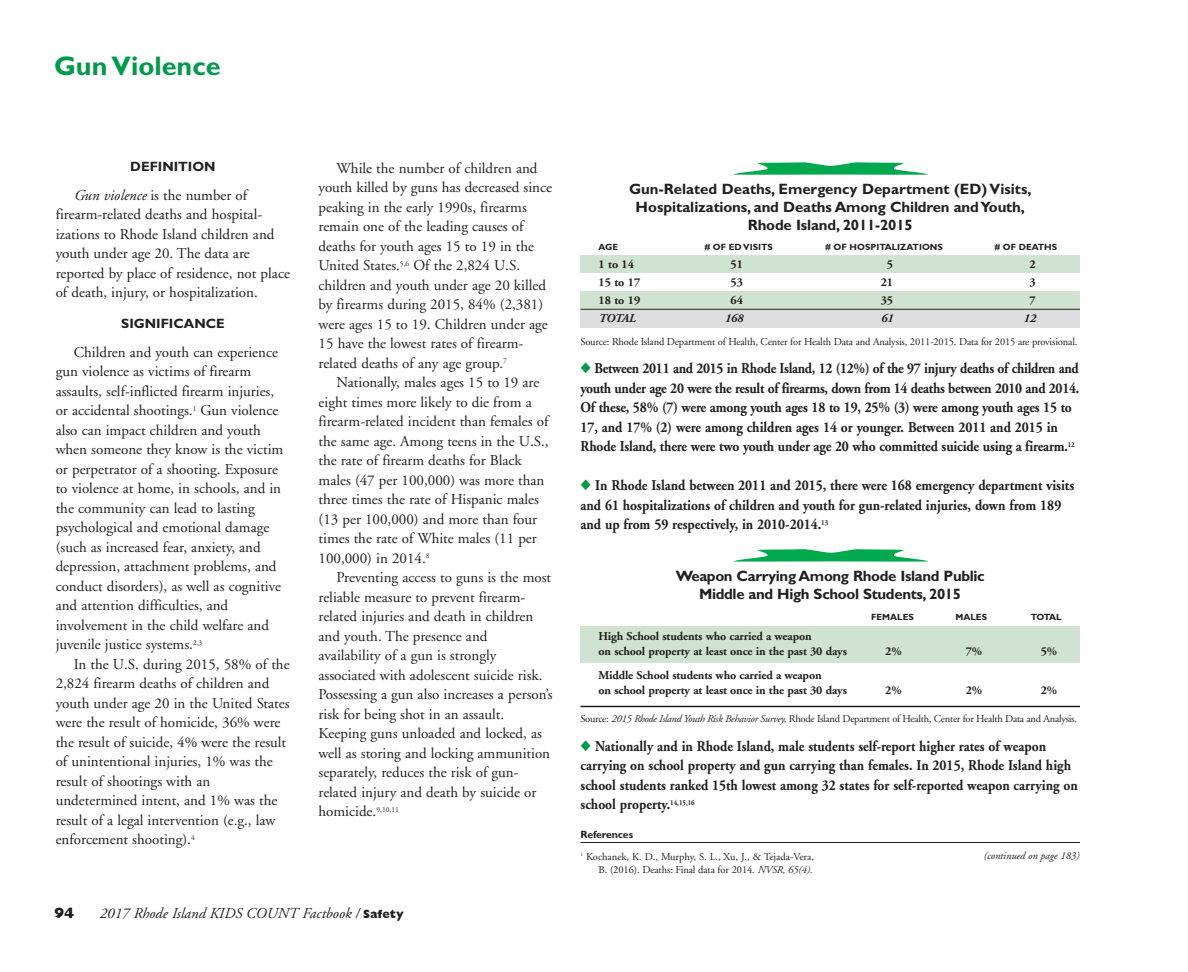
<style>
.page{position:relative;width:1188px;height:972px;background:#fff}
.page>*{position:absolute;margin:0;border:0;box-sizing:border-box;transform-origin:0 0}
.t1{font:700 27px "Gill Sans";color:#009a4b}
.t2{font:15px/19.5px "Adobe Garamond";color:#231f20}
.t3{font:700 15px/19.5px "Adobe Garamond";color:#231f20;scale:.9 1}
.t4{font:700 15px/18px "Gill Sans";letter-spacing:-.01em;color:#231f20;text-align:center}
.t5{font:italic 15px "Adobe Garamond";color:#231f20}
.t6{font:800 15px "Gill Sans";color:#231f20}
.t7{font:700 13.5px "Gill Sans";color:#231f20}
.t8{font:700 12px/15px "Adobe Garamond";letter-spacing:-.01em;color:#231f20}
.t9{font:italic 700 12px "Adobe Garamond";color:#231f20}
.t10{font:10.5px/13.5px "Adobe Garamond";letter-spacing:-.015em;color:#231f20;text-align:right}
.t11{font:italic 10.5px "Adobe Garamond";color:#231f20}
.t12{font:700 10.5px "Gill Sans";letter-spacing:-.01em;color:#231f20}
.t13{font:700 9px "Gill Sans";color:#231f20}
.s1{font-style:italic}
.s2{font-family:"Gill Sans";font-weight:800;font-style:normal;font-size:12px}
.s3{color:#009a4b}
</style>
<div class="page">
<hr style="left:580px;top:842px;width:500px;height:1px;background:#231f20">
<svg style="left:733px;top:162px;width:195px;height:13px"></svg>
<svg style="left:733px;top:549px;width:195px;height:13px"></svg>
<div style="left:580px;top:255px;width:500px;height:18px;background:#cfe3d0"></div>
<div style="left:580px;top:291px;width:500px;height:18px;background:#cfe3d0"></div>
<div style="left:580px;top:310px;width:500px;height:18px;background:#dcdddf"></div>
<hr style="left:580px;top:309px;width:500px;height:1px;background:#231f20">
<div style="left:580px;top:626px;width:500px;height:37px;background:#cfe3d0"></div>
<hr style="left:580px;top:706px;width:500px;height:1px;background:#231f20">
<h1 class="t1" style="left:54px;top:56px;width:168px">Gun Violence</h1>
<p class="t7" style="left:130px;top:162px;width:87px">DEFINITION</p>
<p class="t2" style="left:56px;top:187px;width:236px;text-indent:18px"><span class="s1">Gun violence</span> is the number of firearm-related deaths and hospital&shy;izations to Rhode Island children and youth under age 20. The data are reported by place of residence, not place of death, injury, or hospitalization.</p>
<p class="t7" style="left:121px;top:319px;width:105px">SIGNIFICANCE</p>
<p class="t2" style="left:56px;top:344px;width:229px;text-indent:18px">Children and youth can experience gun violence as victims of firearm assaults, self-inflicted firearm injuries, or accidental shootings.<sup>1</sup> Gun violence also can impact children and youth when someone they know is the victim or perpetrator of a shooting. Exposure to violence at home, in schools, and in the community can lead to lasting psychological and emotional damage (such as increased fear, anxiety, and depression, attachment problems, and conduct disorders), as well as cognitive and attention difficulties, and involvement in the child welfare and juvenile justice systems.<sup>2,3</sup></p>
<p class="t2" style="left:56px;top:656px;width:236px;text-indent:18px">In the U.S. during 2015, 58% of the 2,824 firearm deaths of children and youth under age 20 in the United States were the result of homicide, 36% were the result of suicide, 4% were the result of unintentional injuries, 1% was the result of shootings with an undetermined intent, and 1% was the result of a legal intervention (e.g., law enforcement shooting).<sup>4</sup></p>
<p class="t2" style="left:319px;top:160px;width:235px;text-indent:18px">While the number of children and youth killed by guns has decreased since peaking in the early 1990s, firearms remain one of the leading causes of deaths for youth ages 15 to 19 in the United States.<sup>5,6</sup> Of the 2,824 U.S. children and youth under age 20 killed by firearms during 2015, 84% (2,381) were ages 15 to 19. Children under age 15 have the lowest rates of firearm&shy;related deaths of any age group.<sup>7</sup></p>
<p class="t2" style="left:319px;top:374px;width:232px;text-indent:18px">Nationally, males ages 15 to 19 are eight times more likely to die from a firearm-related incident than females of the same age. Among teens in the U.S., the rate of firearm deaths for Black males (47 per 100,000) was more than three times the rate of Hispanic males (13 per 100,000) and more than four times the rate of White males (11 per 100,000) in 2014.<sup>8</sup></p>
<p class="t2" style="left:319px;top:569px;width:236px;text-indent:18px">Preventing access to guns is the most reliable measure to prevent firearm&shy;related injuries and death in children and youth. The presence and availability of a gun is strongly associated with adolescent suicide risk.<br>Possessing a gun also increases a person’s risk for being shot in an assault.<br>Keeping guns unloaded and locked, as well as storing and locking ammunition separately, reduces the risk of gun&shy;related injury and death by suicide or homicide.<sup>9,10,11</sup></p>
<p class="t6" style="left:54px;top:908px;width:22px">94</p>
<p class="t5" style="left:99px;top:908px;width:306px">2017 Rhode Island KIDS COUNT Factbook / <span class="s2">Safety</span></p>
<p class="t4" style="left:629px;top:181px;width:404px">Gun-Related Deaths, Emergency Department (ED) Visits,<br>Hospitalizations, and Deaths Among Children andYouth,<br>Rhode Island, 2011-2015</p>
<p class="t13" style="left:598px;top:243px;width:21px">AGE</p>
<p class="t13" style="left:705px;top:243px;width:70px"># OF ED VISITS</p>
<p class="t13" style="left:826px;top:243px;width:119px"># OF HOSPITALIZATIONS</p>
<p class="t13" style="left:995px;top:243px;width:64px"># OF DEATHS</p>
<p class="t8" style="left:598px;top:257px;width:37px">1 to 14</p>
<p class="t8" style="left:731px;top:257px;width:14px">51</p>
<p class="t8" style="left:887px;top:257px;width:8px">5</p>
<p class="t8" style="left:1030px;top:257px;width:8px">2</p>
<p class="t8" style="left:599px;top:275px;width:43px">15 to 17</p>
<p class="t8" style="left:731px;top:275px;width:14px">53</p>
<p class="t8" style="left:881px;top:275px;width:14px">21</p>
<p class="t8" style="left:1030px;top:275px;width:8px">3</p>
<p class="t8" style="left:599px;top:293px;width:43px">18 to 19</p>
<p class="t8" style="left:731px;top:293px;width:14px">64</p>
<p class="t8" style="left:881px;top:293px;width:14px">35</p>
<p class="t8" style="left:1030px;top:293px;width:8px">7</p>
<p class="t9" style="left:599px;top:314px;width:39px">TOTAL</p>
<p class="t9" style="left:724px;top:314px;width:20px">168</p>
<p class="t9" style="left:881px;top:314px;width:14px">61</p>
<p class="t9" style="left:1023px;top:314px;width:14px">12</p>
<p class="t10" style="left:581px;top:336px;width:498px">Source: Rhode Island Department of Health, Center for Health Data and Analysis, 2011-2015. Data for 2015 are provisional.</p>
<p class="t3" style="left:581px;top:360px;width:556px"><span class="s3">◆</span> Between 2011 and 2015 in Rhode Island, 12 (12%) of the 97 injury deaths of children and youth under age 20 were the result of firearms, down from 14 deaths between 2010 and 2014.<br>Of these, 58% (7) were among youth ages 18 to 19, 25% (3) were among youth ages 15 to 17, and 17% (2) were among children ages 14 or younger. Between 2011 and 2015 in Rhode Island, there were two youth under age 20 who committed suicide using a firearm.<sup>12</sup></p>
<p class="t3" style="left:581px;top:477px;width:550px"><span class="s3">◆</span> In Rhode Island between 2011 and 2015, there were 168 emergency department visits and 61 hospitalizations of children and youth for gun-related injuries, down from 189 and up from 59 respectively, in 2010-2014.<sup>13</sup></p>
<p class="t4" style="left:676px;top:568px;width:311px">Weapon Carrying Among Rhode Island Public<br>Middle and High School Students, 2015</p>
<p class="t13" style="left:871px;top:614px;width:44px">FEMALES</p>
<p class="t13" style="left:955px;top:614px;width:33px">MALES</p>
<p class="t13" style="left:1031px;top:614px;width:33px">TOTAL</p>
<p class="t8" style="left:598px;top:630px;width:250px">High School students who carried a weapon<br>on school property at least once in the past 30 days</p>
<p class="t8" style="left:885px;top:645px;width:18px">2%</p>
<p class="t8" style="left:966px;top:645px;width:18px">7%</p>
<p class="t8" style="left:1041px;top:645px;width:18px">5%</p>
<p class="t8" style="left:598px;top:669px;width:250px">Middle School students who carried a weapon<br>on school property at least once in the past 30 days</p>
<p class="t8" style="left:885px;top:684px;width:18px">2%</p>
<p class="t8" style="left:966px;top:684px;width:18px">2%</p>
<p class="t8" style="left:1041px;top:684px;width:18px">2%</p>
<p class="t10" style="left:580px;top:713px;width:498px">Source: <span class="s1">2015 Rhode Island Youth Risk Behavior Survey</span>, Rhode Island Department of Health, Center for Health Data and Analysis.</p>
<p class="t3" style="left:581px;top:738px;width:554px"><span class="s3">◆</span> Nationally and in Rhode Island, male students self-report higher rates of weapon carrying on school property and gun carrying than females. In 2015, Rhode Island high school students ranked 15th lowest among 32 states for self-reported weapon carrying on school property.<sup>14,15,16</sup></p>
<p class="t12" style="left:580px;top:830px;width:54px">References</p>
<p class="t10" style="left:580px;top:850px;width:235px"><sup>1</sup> Kochanek, K. D., Murphy, S. L., Xu, J., &amp; Tejada-Vera,<br>B. (2016). Deaths: Final data for 2014. <span class="s1">NVSR, 65(4).</span></p>
<p class="t11" style="left:984px;top:852px;width:97px">(continued on page 183)</p>
</div>
